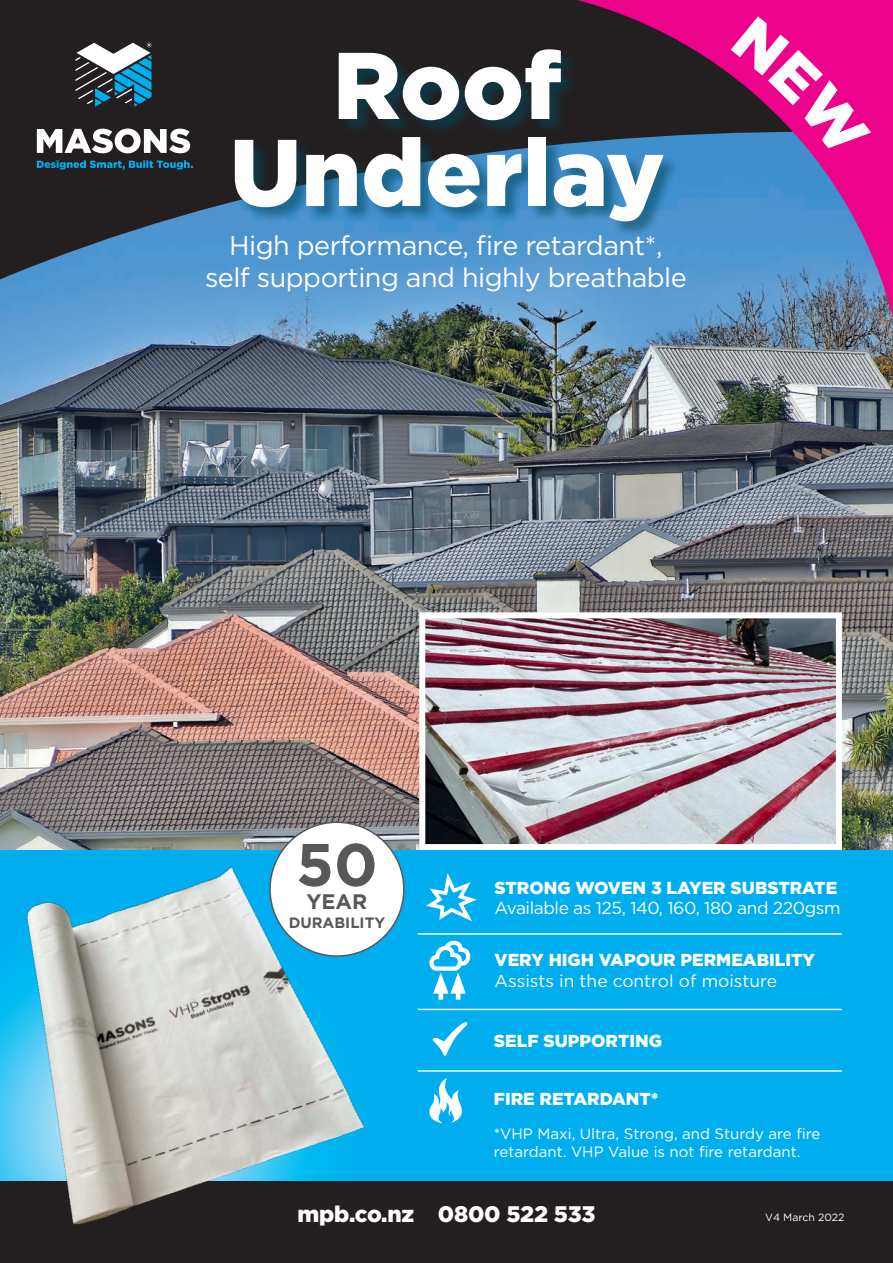
<style>
.page{position:relative;width:893px;height:1263px;background:#fff}
.page>*{position:absolute;margin:0;border:0;box-sizing:border-box;transform-origin:0 0}
.MF_Paragraph{font:900 94.5px "Gotham";color:#fff}
.t1{font:700 60px "Gotham";color:#57585a}
.Header_sub_text{font:27px/32.4px "Gotham";letter-spacing:-.02em;color:#fff;text-align:center}
.into_text_2nd_para{font:900 22.5px "Gotham";letter-spacing:-.01em;color:#fff}
.t2{font:700 21px "Gotham";color:#57585a}
.icon_text_white{font:900 17.4px "Gotham";color:#fff}
.icon_text_white-2{font:17.4px "Gotham";letter-spacing:-.02em;color:#fff}
.icon_text_white-3{font:17.4px "Gotham";color:#fff}
.t3{font:15px/18px "Gotham";color:#fff}
.t4{font:700 15px "Gotham";color:#57585a}
.t5{font:10.5px "Gotham";color:#fff}
</style>
<div class="page">
<div style="left:0;top:846px;width:893px;height:417px;background:#00aeef"></div>
<img style="left:0;top:286px;width:893px;height:563px">
<svg style="left:0;top:0;width:481px;height:286px;fill:#231f20"></svg>
<svg style="left:37px;top:43px;width:156px;height:127px"></svg>
<img style="left:481px;top:0;width:412px;height:457px">
<svg style="left:731px;top:16px;width:140px;height:132px"></svg>
<div style="left:0;top:1181px;width:893px;height:82px;background:#231f20"></div>
<div style="left:235px;top:50px;width:444px;height:188px;background:#00485d;opacity:.55"></div>
<img style="left:0;top:799px;width:415px;height:426px">
<img style="left:426px;top:619px;width:409px;height:224px">
<div style="left:419px;top:612px;width:423px;height:238px;border:6px solid #fff"></div>
<hr style="left:418px;top:933px;width:424px;height:2px;background:#fff">
<hr style="left:418px;top:1009px;width:424px;height:1px;background:#fff">
<hr style="left:418px;top:1070px;width:424px;height:2px;background:#fff">
<div style="left:438px;top:985px;width:5px;height:15px;background:#fff"></div>
<svg style="left:456px;top:994px;width:4px;height:6px"></svg>
<svg style="left:429px;top:940px;width:42px;height:54px"></svg>
<svg style="left:426px;top:873px;width:51px;height:49px"></svg>
<svg style="left:432px;top:1022px;width:36px;height:34px"></svg>
<svg style="left:429px;top:1078px;width:33px;height:45px"></svg>
<div style="left:270px;top:822px;width:134px;height:134px;background:#fff;border-radius:50%"></div>
<p class="MF_Paragraph" style="left:333px;top:20px;width:230px">Roof</p>
<p class="MF_Paragraph" style="left:230px;top:107px;width:436px">Underlay</p>
<p class="Header_sub_text" style="left:205px;top:228px;width:483px">High performance, fire retardant*, self supporting and highly breathable</p>
<p class="t1" style="left:296px;top:825px;width:83px">50</p>
<p class="t2" style="left:306px;top:887px;width:62px">YEAR</p>
<p class="t4" style="left:289px;top:912px;width:98px">DURABILITY</p>
<p class="icon_text_white" style="left:495px;top:875px;width:344px">STRONG WOVEN 3 LAYER SUBSTRATE</p>
<p class="icon_text_white-2" style="left:495px;top:897px;width:348px">Available as 125, 140, 160, 180 and 220gsm</p>
<p class="icon_text_white" style="left:495px;top:948px;width:322px">VERY HIGH VAPOUR PERMEABILITY</p>
<p class="icon_text_white-3" style="left:495px;top:969px;width:284px">Assists in the control of moisture</p>
<p class="icon_text_white" style="left:494px;top:1029px;width:170px">SELF SUPPORTING</p>
<p class="icon_text_white" style="left:494px;top:1087px;width:166px">FIRE RETARDANT*</p>
<p class="t3" style="left:494px;top:1124px;width:328px">*VHP Maxi, Ultra, Strong, and Sturdy are fire retardant. VHP Value is not fire retardant.</p>
<p class="into_text_2nd_para" style="left:298px;top:1198px;width:299px">mpb.co.nz 0800 522 533</p>
<p class="t5" style="left:765px;top:1211px;width:81px">V4 March 2022</p>
</div>
